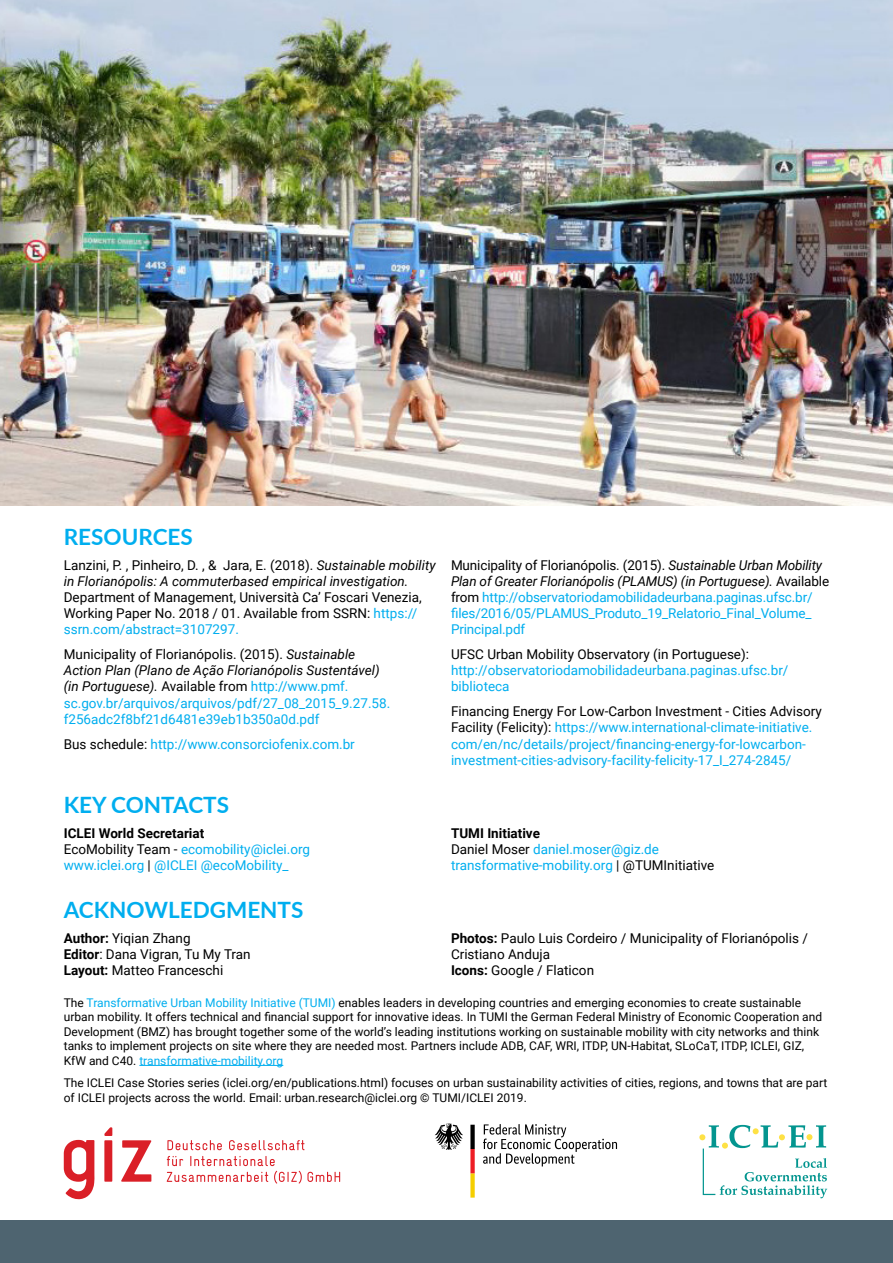
<style>
.page{position:relative;width:893px;height:1263px;background:#fff}
.page>*{position:absolute;margin:0;border:0;box-sizing:border-box;transform-origin:0 0}
.t1{font:700 22.5px "Lato";color:#00aeef}
.t2{font:13.5px/16.2px "Roboto";color:#00aeef}
.t3{font:13.5px/16.2px "Roboto";color:#000}
.t4{font:italic 13.5px/16.2px "Roboto";color:#000}
.t5{font:12px/14.4px "Roboto";color:#000}
.s1{font-style:normal}
.s2{color:#00aeef}
.s3{color:#000}
.s4{font-style:italic;color:#000}
.s5{font-weight:700;color:#000}
.s6{font-weight:700}
</style>
<div class="page">
<div style="left:0;top:1220px;width:893px;height:43px;background:#4e6470"></div>
<img style="left:0;top:0;width:893px;height:505px">
<hr style="left:139px;top:1065px;width:144px;height:1px;background:#00aeef">
<svg style="left:64px;top:1140px;width:31px;height:59px"></svg>
<svg style="left:121px;top:1140px;width:30px;height:42px"></svg>
<svg style="left:104px;top:1127px;width:8px;height:55px"></svg>
<svg style="left:167px;top:1156px;width:173px;height:27px"></svg>
<svg style="left:167px;top:1140px;width:137px;height:10px"></svg>
<svg style="left:483px;top:1124px;width:134px;height:42px"></svg>
<svg style="left:435px;top:1123px;width:28px;height:27px"></svg>
<svg style="left:470px;top:1125px;width:5px;height:72px"></svg>
<svg style="left:699px;top:1125px;width:128px;height:73px"></svg>
<h1 class="t1" style="left:64px;top:520px;width:131px">RESOURCES</h1>
<p class="t4" style="left:64px;top:556px;width:373px"><span class="s1">Lanzini, P. , Pinheiro, D. , &amp; Jara, E. (2018).</span> Sustainable mobility in Florianópolis: A commuterbased empirical investigation.</p>
<p class="t3" style="left:64px;top:588px;width:359px">Department of Management, Università Ca’ Foscari Venezia,<br>Working Paper No. 2018 / 01. Available from SSRN: <span class="s2">https:// ssrn.com/abstract=3107297.</span></p>
<p class="t2" style="left:64px;top:646px;width:328px"><span class="s3">Municipality of Florianópolis. (2015).</span> <span class="s4">Sustainable Action Plan (Plano de Ação Florianópolis Sustentável) (in Portuguese).</span> <span class="s3">Available from</span> http://www.pmf. sc.gov.br/arquivos/arquivos/pdf/27_08_2015_9.27.58. f256adc2f8bf21d6481e39eb1b350a0d.pdf</p>
<p class="t2" style="left:64px;top:735px;width:293px"><span class="s3">Bus schedule:</span> http://www.consorciofenix.com.br</p>
<p class="t2" style="left:451px;top:556px;width:380px"><span class="s3">Municipality of Florianópolis. (2015).</span> <span class="s4">Sustainable Urban Mobility Plan of Greater Florianópolis (PLAMUS) (in Portuguese).</span> <span class="s3">Available from</span> http://observatoriodamobilidadeurbana.paginas.ufsc.br/ files/2016/05/PLAMUS_Produto_19_Relatorio_Final_Volume_ Principal.pdf</p>
<p class="t3" style="left:451px;top:646px;width:300px">UFSC Urban Mobility Observatory (in Portuguese):</p>
<p class="t2" style="left:451px;top:662px;width:339px">http://observatoriodamobilidadeurbana.paginas.ufsc.br/ biblioteca</p>
<p class="t2" style="left:451px;top:703px;width:372px"><span class="s3">Financing Energy For Low-Carbon Investment - Cities Advisory Facility (Felicity):</span> https://www.international-climate-initiative. com/en/nc/details/project/financing-energy-for-lowcarbon&shy;investment-cities-advisory-facility-felicity-17_I_274-2845/</p>
<h1 class="t1" style="left:64px;top:788px;width:167px">KEY CONTACTS</h1>
<p class="t2" style="left:64px;top:824px;width:248px"><span class="s5">ICLEI World Secretariat<br></span><span class="s3">EcoMobility Team -</span> ecomobility@iclei.org www.iclei.org <span class="s3">|</span> @ICLEI @ecoMobility_</p>
<p class="t2" style="left:451px;top:824px;width:265px"><span class="s5">TUMI Initiative<br></span><span class="s3">Daniel Moser</span> daniel.moser@giz.de transformative-mobility.org <span class="s3">| @TUMInitiative</span></p>
<h1 class="t1" style="left:64px;top:894px;width:241px">ACKNOWLEDGMENTS</h1>
<p class="t3" style="left:64px;top:930px;width:188px"><span class="s6">Author:</span> Yiqian Zhang<br><span class="s6">Editor</span>: Dana Vigran, Tu My Tran<br><span class="s6">Layout:</span> Matteo Franceschi</p>
<p class="t3" style="left:451px;top:930px;width:359px"><span class="s6">Photos:</span> Paulo Luis Cordeiro / Municipality of Florianópolis /<br>Cristiano Anduja<br><span class="s6">Icons:</span> Google / Flaticon</p>
<p class="t5" style="left:64px;top:995px;width:760px">The <span class="s2">Transformative Urban Mobility Initiative (TUMI)</span> enables leaders in developing countries and emerging economies to create sustainable urban mobility. It offers technical and financial support for innovative ideas. In TUMI the German Federal Ministry of Economic Cooperation and Development (BMZ) has brought together some of the world’s leading institutions working on sustainable mobility with city networks and think tanks to implement projects on site where they are needed most. Partners include ADB, CAF, WRI, ITDP, UN-Habitat, SLoCaT, ITDP, ICLEI, GIZ, KfW and C40. <span class="s2">transformative-mobility.org</span></p>
<p class="t5" style="left:64px;top:1075px;width:765px">The ICLEI Case Stories series (iclei.org/en/publications.html) focuses on urban sustainability activities of cities, regions, and towns that are part of ICLEI projects across the world. Email: urban.research@iclei.org © TUMI/ICLEI 2019.</p>
</div>
